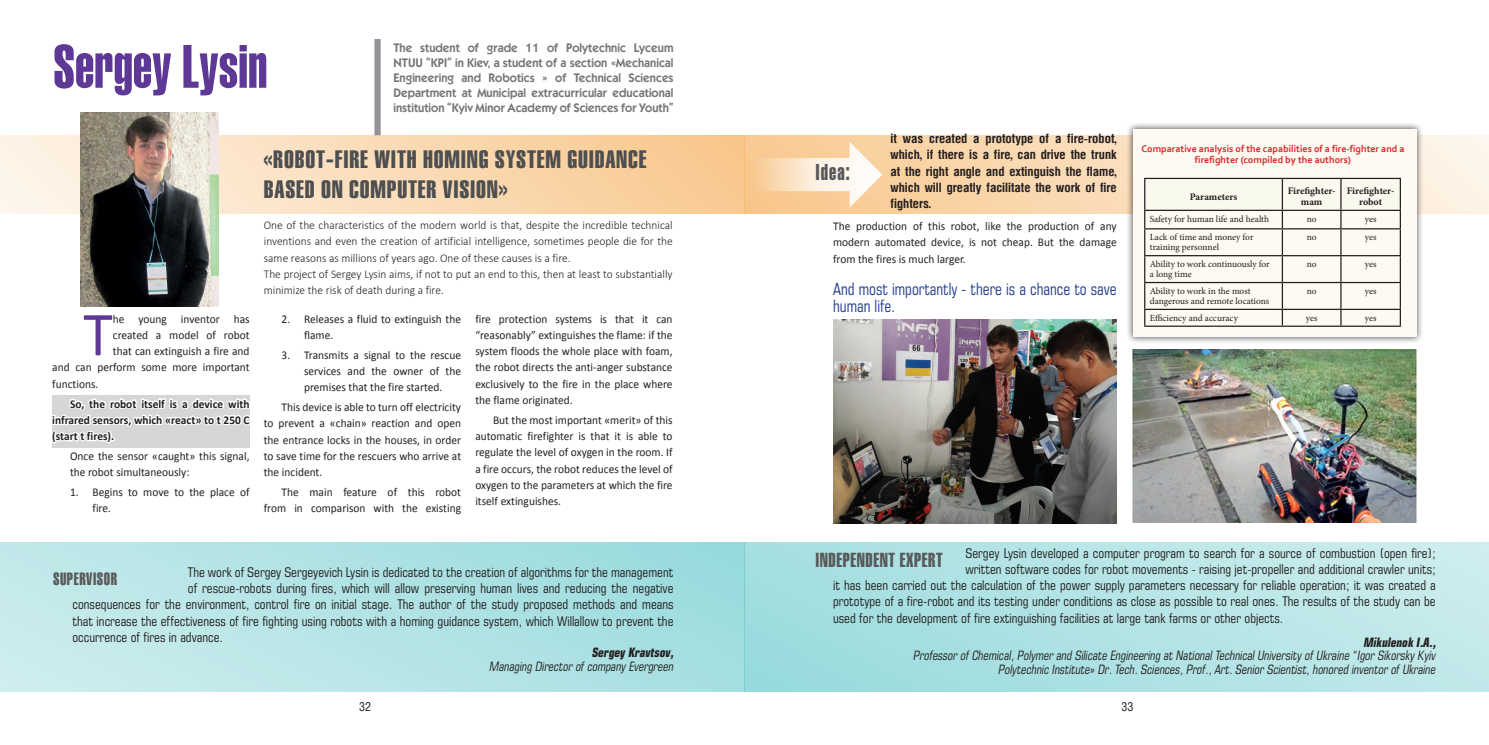
<style>
.page{position:relative;width:1489px;height:745px;background:#fff}
.page>*{position:absolute;margin:0;border:0;box-sizing:border-box;transform-origin:0 0}
.t1{font:63.12px "Calibri";color:#5f3896;scale:.96 1}
.t2{font:60px "Helios Extra Compressed";color:#5e3896;scale:.95 1}
.t3{font:24.75px/30px "Helios Extra Compressed";letter-spacing:.03em;color:#4e4f50;scale:1.06 1}
.t4{font:22.5px "Helios Extra Compressed";color:#595959;scale:.96 1}
.t5{font:20px "Helios Extra Compressed";letter-spacing:.03em;color:#595959;scale:.96 1}
.t6{font:17.5px "Helios Extra Compressed";letter-spacing:.03em;color:#595959;scale:.96 1}
.t7{font:16.25px/16.2px "Europe Cond";color:#253f8e;scale:.96 1}
.t8{font:12.88px "Europe Cond";color:#231f20}
.t9{font:700 12.88px/16.2px "Helios Cond";color:#231f20;text-align:justify}
.t10{font:italic 12.5px/13.8px "Europe Cond";color:#231f20;text-align:right;scale:.96 1}
.t11{font:600 12.5px/15px "Kabel C";color:#757679;text-align:justify;scale:.96 1}
.t12{font:italic 700 12.5px "Europe Cond";color:#231f20;scale:.96 1}
.t13{font:12.5px "Helios Cond";color:#231f20}
.t14{font:11.88px/16.2px "Calibri";color:#231f20;text-align:justify;scale:.96 1}
.t15{font:300 11.88px/16.2px "Calibri";color:#231f20;scale:.96 1}
.t16{font:700 11.88px/16.2px "Calibri";color:#231f20;text-align:justify;scale:.96 1}
.t17{font:700 10px/11.2px "Corbel";color:#e11e25;text-align:center}
.t18{font:700 10px/11.2px "Minion Pro";letter-spacing:-.005em;color:#231f20;text-align:center}
.t19{font:9.38px/10px "Minion Pro";letter-spacing:-.005em;color:#231f20}
</style>
<div class="page">
<div style="left:744px;top:541px;width:744px;height:149px;background:linear-gradient(to right,#9edcde,#c8ebec)"></div>
<div style="left:0;top:541px;width:744px;height:149px;background:linear-gradient(to right,#c8ebec,#9edcde)"></div>
<svg style="left:744px;top:135px;width:744px;height:79px;background:#fbe6cd"></svg>
<svg style="left:0;top:135px;width:744px;height:79px;background:#fadab5"></svg>
<div style="left:374px;top:39px;width:6px;height:96px;background:#919396"></div>
<svg style="left:52px;top:301px;width:198px;height:147px"></svg>
<svg style="left:261px;top:204px;width:414px;height:10px;background:#fadab3"></svg>
<img style="left:81px;top:112px;width:137px;height:195px">
<img style="left:1132px;top:349px;width:284px;height:173px">
<svg style="left:752px;top:141px;width:367px;height:73px;background:#fad7af"></svg>
<img style="left:833px;top:319px;width:283px;height:204px">
<div style="left:1125px;top:122px;width:298px;height:222px;background:#231f20;opacity:.75"></div>
<div style="left:1132px;top:129px;width:284px;height:207px;background:#fef9f1"></div>
<svg style="left:1144px;top:179px;width:256px;height:146px"></svg>
<hr style="left:1144px;top:325px;width:138px;height:1px;background:#231f20">
<hr style="left:1282px;top:325px;width:58px;height:1px;background:#231f20">
<hr style="left:1340px;top:325px;width:60px;height:1px;background:#231f20">
<hr style="left:1144px;top:178px;width:138px;height:1px;background:#231f20">
<hr style="left:1144px;top:179px;width:1px;height:30px;background:#231f20">
<hr style="left:1282px;top:178px;width:58px;height:1px;background:#231f20">
<hr style="left:1340px;top:178px;width:60px;height:1px;background:#231f20">
<hr style="left:1399px;top:179px;width:1px;height:30px;background:#231f20">
<hr style="left:1144px;top:209px;width:138px;height:2px;background:#231f20">
<hr style="left:1282px;top:209px;width:58px;height:2px;background:#231f20">
<hr style="left:1340px;top:209px;width:60px;height:2px;background:#231f20">
<h2 class="t2" style="left:53px;top:32px;width:227px">Sergey Lysin</h2>
<p class="t11" style="left:393px;top:40px;width:293px">The student of grade 11 of Polytechnic Lyceum NTUU “KPI” in Kiev, a student of a section «Mechanical Engineering and Robotics » of Technical Sciences Department at Municipal extracurricular educational institution “Kyiv Minor Academy of Sciences for Youth”</p>
<h1 class="t1" style="left:83px;top:295px;width:32px">T</h1>
<p class="t14" style="left:113px;top:310px;width:144px">he young inventor has</p>
<p class="t14" style="left:113px;top:326px;width:144px">created a model of robot</p>
<p class="t14" style="left:113px;top:342px;width:144px">that can extinguish a fire and</p>
<p class="t14" style="left:52px;top:358px;width:207px">and can perform some more important</p>
<p class="t14" style="left:52px;top:375px;width:50px">functions.</p>
<p class="t16" style="left:52px;top:394px;width:207px;text-indent:18px">So, the robot itself is a device with infrared sensors, which «react» to t 250 C (start t fires).</p>
<p class="t14" style="left:70px;top:447px;width:188px">Once the sensor «caught» this signal, the robot simultaneously:</p>
<p class="t14" style="left:92px;top:483px;width:165px;text-indent:-22px">1. Begins to move to the place of fire.</p>
<h3 class="t3" style="left:264px;top:143px;width:362px">«ROBOT-FIRE WITH HOMING SYSTEM GUIDANCE<br>BASED ON COMPUTER VISION»</h3>
<p class="t15" style="left:264px;top:217px;width:427px">One of the characteristics of the modern world is that, despite the incredible technical inventions and even the creation of artificial intelligence, sometimes people die for the same reasons as millions of years ago. One of these causes is a fire.<br>The project of Sergey Lysin aims, if not to put an end to this, then at least to substantially minimize the risk of death during a fire.</p>
<p class="t14" style="left:304px;top:310px;width:165px;text-indent:-22px">2. Releases a fluid to extinguish the flame.</p>
<p class="t14" style="left:304px;top:346px;width:165px;text-indent:-22px">3. Transmits a signal to the rescue services and the owner of the premises that the fire started.</p>
<p class="t14" style="left:264px;top:398px;width:207px;text-indent:18px">This device is able to turn off electricity to prevent a «chain» reaction and open the entrance locks in the houses, in order to save time for the rescuers who arrive at the incident.</p>
<p class="t14" style="left:264px;top:483px;width:207px;text-align:right">The main feature of this robot from in comparison with the existing</p>
<p class="t14" style="left:475px;top:310px;width:207px">fire protection systems is that it can “reasonably” extinguishes the flame: if the system floods the whole place with foam, the robot directs the anti-anger substance exclusively to the fire in the place where the flame originated.</p>
<p class="t14" style="left:475px;top:411px;width:207px;text-indent:18px">But the most important «merit» of this automatic firefighter is that it is able to regulate the level of oxygen in the room. If a fire occurs, the robot reduces the level of oxygen to the parameters at which the fire itself extinguishes.</p>
<h3 class="t6" style="left:53px;top:568px;width:68px">SUPERVISOR</h3>
<p class="t8" style="left:188px;top:563px;width:487px">The work of Sergey Sergeyevich Lysin is dedicated to the creation of algorithms for the management</p>
<p class="t8" style="left:188px;top:579px;width:487px">of rescue-robots during fires, which will allow preserving human lives and reducing the negative</p>
<p class="t8" style="left:72px;top:596px;width:602px">consequences for the environment, control fire on initial stage. The author of the study proposed methods and means</p>
<p class="t8" style="left:72px;top:612px;width:602px">that increase the effectiveness of fire fighting using robots with a homing guidance system, which Willallow to prevent the</p>
<p class="t8" style="left:72px;top:628px;width:152px">occurrence of fires in advance.</p>
<p class="t12" style="left:592px;top:643px;width:86px">Sergey Kravtsov,</p>
<p class="t10" style="left:489px;top:658px;width:193px">Managing Director of company Evergreen</p>
<p class="t9" style="left:890px;top:130px;width:228px">it was created a prototype of a fire-robot, which, if there is a fire, can drive the trunk at the right angle and extinguish the flame, which will greatly facilitate the work of fire fighters.</p>
<p class="t14" style="left:833px;top:217px;width:297px">The production of this robot, like the production of any modern automated device, is not cheap. But the damage from the fires is much larger.</p>
<h3 class="t7" style="left:833px;top:281px;width:297px">And most importantly - there is a chance to save human life.</h3>
<h3 class="t4" style="left:815px;top:159px;width:37px">Idea:</h3>
<p class="t17" style="left:1141px;top:142px;width:265px">Comparative analysis of the capabilities of a fire-fighter and a firefighter (compiled by the authors)</p>
<p class="t18" style="left:1189px;top:190px;width:49px">Parameters</p>
<p class="t18" style="left:1287px;top:185px;width:49px">Firefighter&shy;mam</p>
<p class="t18" style="left:1346px;top:185px;width:49px">Firefighter&shy;robot</p>
<p class="t19" style="left:1149px;top:213px;width:121px">Safety for human life and health</p>
<p class="t19" style="left:1306px;top:213px;width:11px">no</p>
<p class="t19" style="left:1364px;top:213px;width:13px">yes</p>
<p class="t19" style="left:1149px;top:232px;width:105px">Lack of time and money for training personnel</p>
<p class="t19" style="left:1306px;top:232px;width:11px">no</p>
<p class="t19" style="left:1364px;top:232px;width:13px">yes</p>
<p class="t19" style="left:1149px;top:259px;width:121px">Ability to work continuously for a long time</p>
<p class="t19" style="left:1306px;top:259px;width:11px">no</p>
<p class="t19" style="left:1364px;top:259px;width:13px">yes</p>
<p class="t19" style="left:1149px;top:285px;width:121px">Ability to work in the most dangerous and remote locations</p>
<p class="t19" style="left:1306px;top:285px;width:11px">no</p>
<p class="t19" style="left:1364px;top:285px;width:13px">yes</p>
<p class="t19" style="left:1149px;top:312px;width:90px">Efficiency and accuracy</p>
<p class="t19" style="left:1305px;top:312px;width:13px">yes</p>
<p class="t19" style="left:1364px;top:312px;width:13px">yes</p>
<p class="t8" style="left:965px;top:544px;width:471px">Sergey Lysin developed a computer program to search for a source of combustion (open fire);</p>
<p class="t8" style="left:965px;top:560px;width:472px">written software codes for robot movements - raising jet-propeller and additional crawler units;</p>
<p class="t8" style="left:833px;top:577px;width:604px">it has been carried out the calculation of the power supply parameters necessary for reliable operation; it was created a</p>
<p class="t8" style="left:833px;top:593px;width:604px">prototype of a fire-robot and its testing under conditions as close as possible to real ones. The results of the study can be</p>
<p class="t8" style="left:833px;top:609px;width:451px">used for the development of fire extinguishing facilities at large tank farms or other objects.</p>
<h3 class="t5" style="left:815px;top:548px;width:134px">INDEPENDENT EXPERT</h3>
<p class="t12" style="left:1363px;top:633px;width:77px">Mikulenok I.A.,</p>
<p class="t10" style="left:913px;top:648px;width:545px">Professor of Chemical, Polymer and Silicate Engineering at National Technical University of Ukraine “Igor Sikorsky Kyiv<br>Polytechnic Institute» Dr. Tech. Sciences, Prof., Art. Senior Scientist, honored inventor of Ukraine</p>
<p class="t13" style="left:359px;top:699px;width:13px">32</p>
<p class="t13" style="left:1121px;top:699px;width:13px">33</p>
</div>
